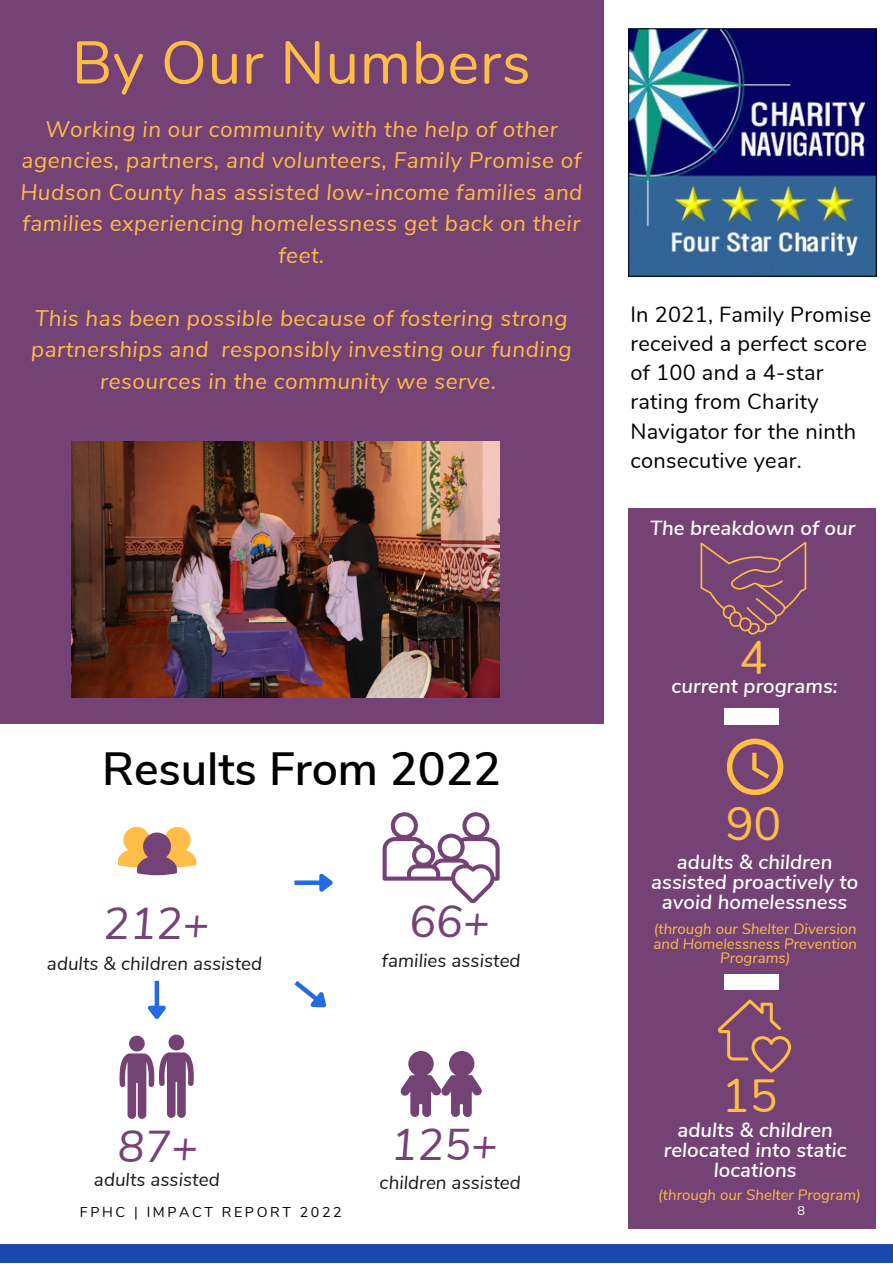
<style>
.page{position:relative;width:893px;height:1264px;background:#fff}
.page>*{position:absolute;margin:0;border:0;box-sizing:border-box;transform-origin:0 0}
.t1{font:60px "Nunito";letter-spacing:.015em;color:#fdbd47}
.t2{font:600 46.5px "Nunito Sans";letter-spacing:-.005em;color:#000}
.t3{font:46.5px "Nunito";color:#fdbd47}
.t4{font:italic 44.55px "Nunito Sans";color:#754276}
.t5{font:italic 44.4px "Nunito Sans";color:#754276}
.t6{font:italic 22.5px/31.5px "Nunito Sans";letter-spacing:.025em;color:#fdbd47;text-align:center}
.t7{font:21.75px/29.2px "Nunito";letter-spacing:.015em;color:#000}
.t8{font:italic 600 20.4px/20.2px "Nunito Sans";letter-spacing:.005em;color:#fff;text-align:center}
.t9{font:italic 18.75px "Nunito Sans";letter-spacing:.005em;color:#181b18}
.t10{font:italic 15px/14.5px "Nunito Sans";letter-spacing:.005em;color:#fdbd47;text-align:center}
.t11{font:14.25px "Nunito";letter-spacing:.18em;color:#000}
.t12{font:12.75px "Nunito";color:#fff}
</style>
<div class="page">
<div style="left:0;top:0;width:603px;height:723px;background:#754276"></div>
<img style="left:628px;top:29px;width:248px;height:247px">
<div style="left:0;top:1243px;width:892px;height:19px;background:#1b48ab"></div>
<div style="left:628px;top:508px;width:247px;height:720px;background:#754276"></div>
<svg style="left:119px;top:1034px;width:75px;height:84px"></svg>
<svg style="left:400px;top:1050px;width:82px;height:66px"></svg>
<img style="left:72px;top:442px;width:427px;height:255px">
<svg style="left:727px;top:738px;width:56px;height:57px"></svg>
<svg style="left:718px;top:999px;width:73px;height:73px"></svg>
<div style="left:724px;top:973px;width:54px;height:16px;background:#fff"></div>
<svg style="left:700px;top:541px;width:106px;height:93px"></svg>
<div style="left:724px;top:708px;width:54px;height:16px;background:#fff"></div>
<svg style="left:118px;top:827px;width:78px;height:48px"></svg>
<svg style="left:382px;top:812px;width:117px;height:91px"></svg>
<hr style="left:155px;top:980px;width:4px;height:26px;background:#236ae4">
<svg style="left:147px;top:1001px;width:19px;height:18px"></svg>
<div style="left:294px;top:880px;width:26px;height:5px;background:#236ae4"></div>
<svg style="left:315px;top:873px;width:18px;height:19px"></svg>
<svg style="left:294px;top:981px;width:33px;height:27px"></svg>
<h1 class="t1" style="left:72px;top:23px;width:460px">By Our Numbers</h1>
<p class="t6" style="left:20px;top:114px;width:563px">Working in our community with the help of other agencies, partners, and volunteers, Family Promise of Hudson County has assisted low-income families and families experiencing homelessness get back on their feet.</p>
<p class="t6" style="left:31px;top:303px;width:541px">This has been possible because of fostering strong partnerships and responsibly investing our funding resources in the community we serve.</p>
<h2 class="t2" style="left:102px;top:738px;width:400px">Results From 2022</h2>
<h3 class="t4" style="left:103px;top:894px;width:108px">212+</h3>
<p class="t9" style="left:47px;top:950px;width:217px">adults &amp; children assisted</p>
<h3 class="t4" style="left:409px;top:892px;width:82px">66+</h3>
<p class="t9" style="left:382px;top:947px;width:140px">families assisted</p>
<h3 class="t4" style="left:118px;top:1116px;width:82px">87+</h3>
<p class="t9" style="left:94px;top:1166px;width:127px">adults assisted</p>
<p class="t11" style="left:80px;top:1202px;width:263px">FPHC | IMPACT REPORT 2022</p>
<h3 class="t5" style="left:391px;top:1115px;width:108px">125+</h3>
<p class="t9" style="left:379px;top:1169px;width:143px">children assisted</p>
<p class="t7" style="left:630px;top:300px;width:242px">In 2021, Family Promise received a perfect score of 100 and a 4-star rating from Charity<br>Navigator for the ninth consecutive year.</p>
<p class="t8" style="left:649px;top:518px;width:207px">The breakdown of our</p>
<h2 class="t3" style="left:739px;top:626px;width:29px">4</h2>
<p class="t8" style="left:671px;top:676px;width:168px">current programs:</p>
<h2 class="t3" style="left:725px;top:792px;width:57px">90</h2>
<p class="t8" style="left:651px;top:851px;width:208px">adults &amp; children assisted proactively to avoid homelessness</p>
<p class="t10" style="left:653px;top:921px;width:205px">(through our Shelter Diversion and Homelessness Prevention<br>Programs)</p>
<h2 class="t3" style="left:721px;top:1064px;width:57px">15</h2>
<p class="t8" style="left:664px;top:1120px;width:184px">adults &amp; children relocated into static locations</p>
<p class="t10" style="left:658px;top:1187px;width:204px">(through our Shelter Program)</p>
<p class="t12" style="left:797px;top:1201px;width:9px">8</p>
</div>
